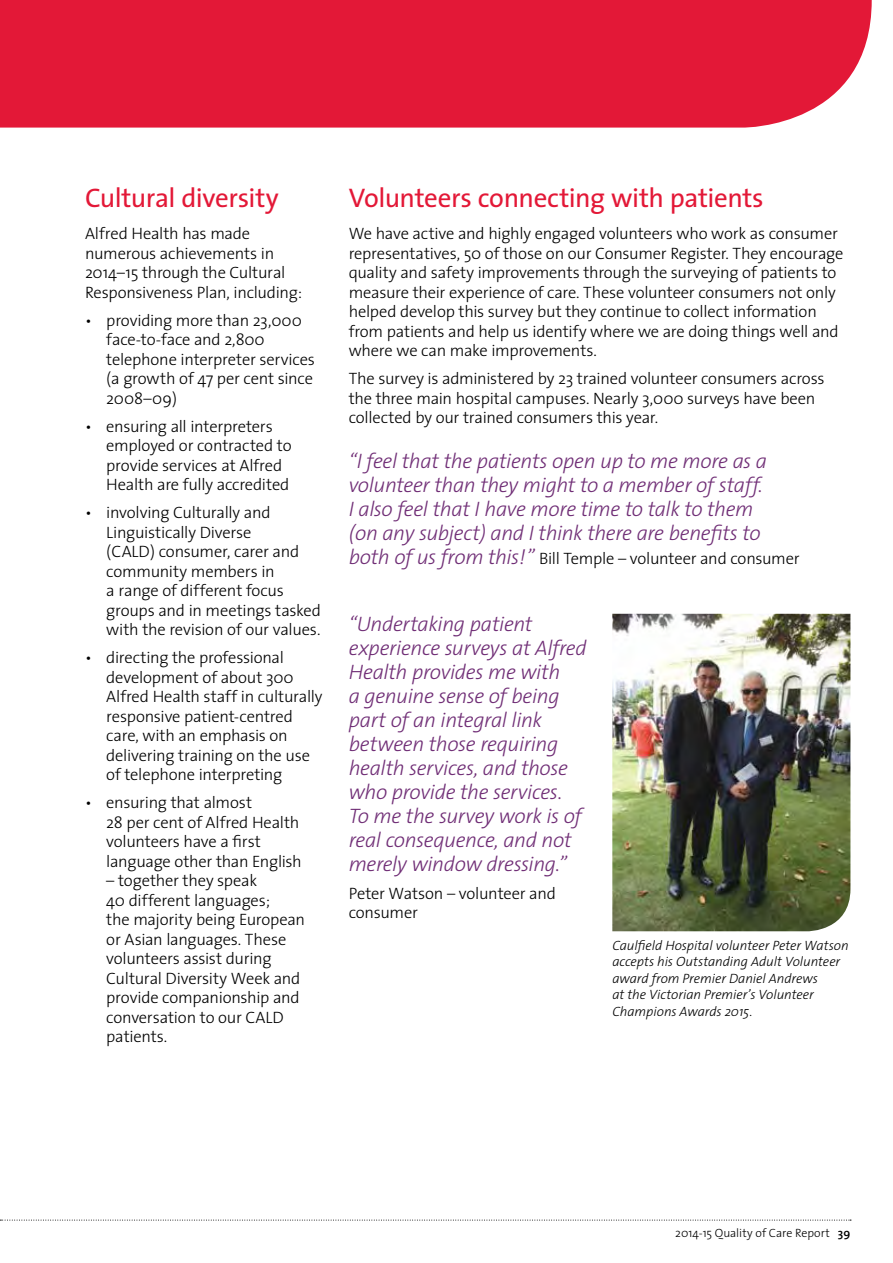
<style>
.page{position:relative;width:893px;height:1263px;background:#fff}
.page>*{position:absolute;margin:0;border:0;box-sizing:border-box;transform-origin:0 0}
.t1{font:27px "The Sans";letter-spacing:-.015em;color:#e31837}
.t2{font:italic 300 21px/24px "The Sans";letter-spacing:-.02em;color:#702e76}
.t3{font:300 16.5px/19.5px "The Sans";letter-spacing:-.015em;color:#000}
.t4{font:italic 300 13.5px/16.5px "The Sans";letter-spacing:-.005em;color:#000}
.t5{font:300 12px "The Sans";letter-spacing:.005em;color:#000}
.s1{font-style:italic;font-size:21px;color:#702e76}
.s2{font-weight:600}
</style>
<div class="page">
<div style="left:0;top:0;width:872px;height:128px;background:#e31837"></div>
<svg style="left:0;top:1220px;width:851px;height:1px"></svg>
<img style="left:612px;top:614px;width:238px;height:317px">
<h1 class="t1" style="left:85px;top:175px;width:195px">Cultural diversity</h1>
<p class="t3" style="left:85px;top:223px;width:219px">Alfred Health has made numerous achievements in<br>2014–15 through the Cultural<br>Responsiveness Plan, including:</p>
<p class="t3" style="left:106px;top:310px;width:210px;text-indent:-21px">• providing more than 23,000 face-to-face and 2,800 telephone interpreter services (a growth of 47 per cent since<br>2008–09)</p>
<p class="t3" style="left:106px;top:416px;width:187px;text-indent:-21px">• ensuring all interpreters employed or contracted to provide services at Alfred<br>Health are fully accredited</p>
<p class="t3" style="left:106px;top:502px;width:216px;text-indent:-21px">• involving Culturally and<br>Linguistically Diverse<br>(CALD) consumer, carer and community members in<br>a range of different focus groups and in meetings tasked with the revision of our values.</p>
<p class="t3" style="left:106px;top:647px;width:218px;text-indent:-21px">• directing the professional development of about 300<br>Alfred Health staff in culturally responsive patient-centred care, with an emphasis on delivering training on the use of telephone interpreting</p>
<p class="t3" style="left:106px;top:792px;width:197px;text-indent:-21px">• ensuring that almost<br>28 per cent of Alfred Health volunteers have a first language other than English</p>
<p class="t3" style="left:106px;top:870px;width:200px">– together they speak<br>40 different languages;<br>the majority being European or Asian languages. These volunteers assist during<br>Cultural Diversity Week and provide companionship and conversation to our CALD patients.</p>
<h1 class="t1" style="left:349px;top:175px;width:417px">Volunteers connecting with patients</h1>
<p class="t3" style="left:349px;top:223px;width:496px">We have active and highly engaged volunteers who work as consumer representatives, 50 of those on our Consumer Register. They encourage quality and safety improvements through the surveying of patients to measure their experience of care. These volunteer consumers not only helped develop this survey but they continue to collect information from patients and help us identify where we are doing things well and where we can make improvements.</p>
<p class="t3" style="left:349px;top:368px;width:477px">The survey is administered by 23 trained volunteer consumers across the three main hospital campuses. Nearly 3,000 surveys have been collected by our trained consumers this year.</p>
<p class="t2" style="left:349px;top:449px;width:420px">“I feel that the patients open up to me more as a volunteer than they might to a member of staff.<br>I also feel that I have more time to talk to them (on any subject) and I think there are benefits to</p>
<p class="t3" style="left:349px;top:548px;width:452px"><span class="s1">both of us from this!”</span> Bill Temple – volunteer and consumer</p>
<p class="t2" style="left:349px;top:611px;width:240px">“Undertaking patient experience surveys at Alfred<br>Health provides me with<br>a genuine sense of being part of an integral link between those requiring health services, and those who provide the services.<br>To me the survey work is of real consequence, and not merely window dressing.”</p>
<p class="t3" style="left:349px;top:883px;width:209px">Peter Watson – volunteer and consumer</p>
<p class="t4" style="left:612px;top:936px;width:238px">Caulfield Hospital volunteer Peter Watson accepts his Outstanding Adult Volunteer award from Premier Daniel Andrews<br>at the Victorian Premier’s Volunteer Champions Awards 2015.</p>
<p class="t5" style="left:675px;top:1223px;width:177px">2014-15 Quality of Care Report <span class="s2">39</span></p>
</div>
